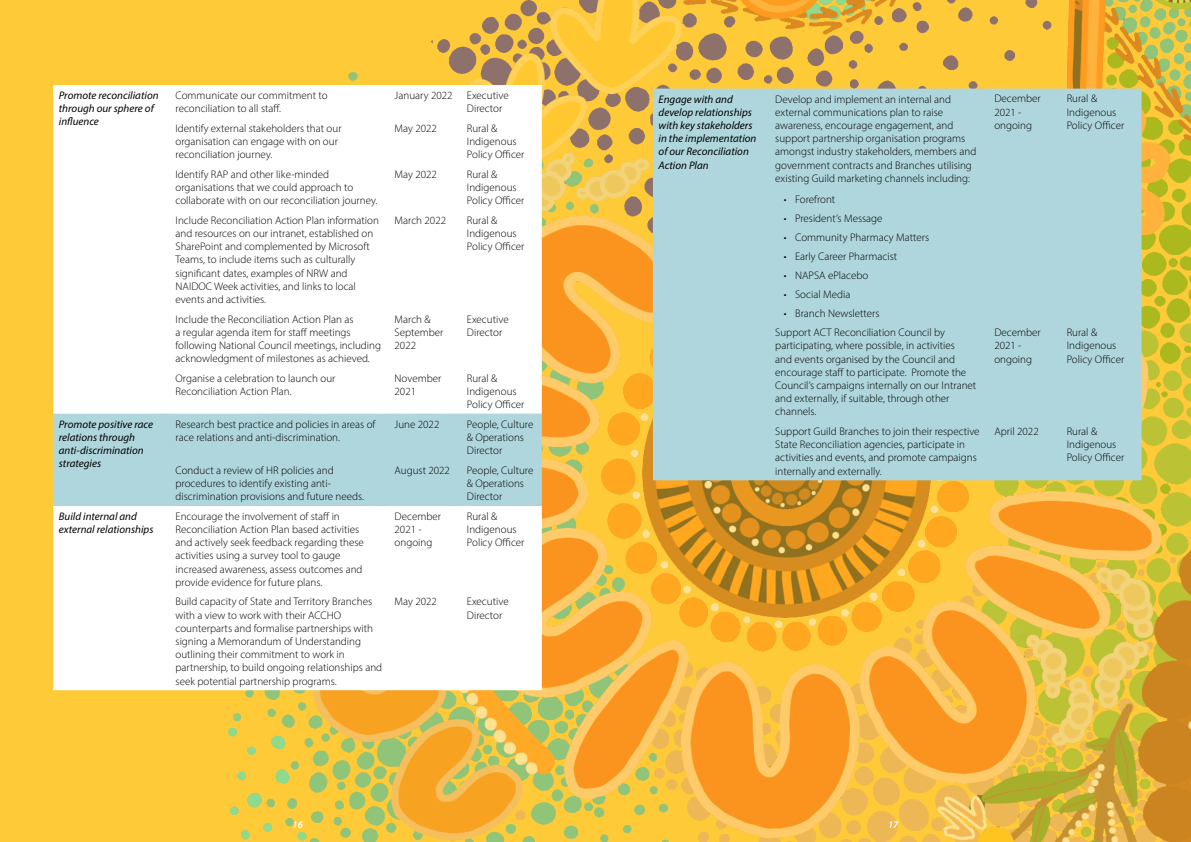
<style>
.page{position:relative;width:1191px;height:842px;background:#ffca38}
.page>*{position:absolute;margin:0;border:0;box-sizing:border-box;transform-origin:0 0}
.t1{font:300 11px/13.2px "Myriad Pro";color:#000}
.t2{font:italic 11px/13.2px "Myriad Pro";color:#000}
.t3{font:italic 600 10px "Myriad Pro";color:#fff}
</style>
<div class="page">
<img style="left:146px;top:0;width:1045px;height:842px">
<div style="left:53px;top:85px;width:489px;height:605px;background:#fff"></div>
<div style="left:53px;top:414px;width:489px;height:92px;background:#afd6dd"></div>
<div style="left:653px;top:89px;width:488px;height:391px;background:#afd6dd"></div>
<p class="t2" style="left:59px;top:88px;width:101px">Promote reconciliation through our sphere of influence</p>
<p class="t1" style="left:175px;top:89px;width:154px">Communicate our commitment to reconciliation to all staff.</p>
<p class="t1" style="left:394px;top:89px;width:59px">January 2022</p>
<p class="t1" style="left:467px;top:89px;width:43px">Executive<br>Director</p>
<p class="t1" style="left:175px;top:121px;width:167px">Identify external stakeholders that our organisation can engage with on our reconciliation journey.</p>
<p class="t1" style="left:394px;top:121px;width:44px">May 2022</p>
<p class="t1" style="left:467px;top:121px;width:59px">Rural &amp;<br>Indigenous<br>Policy Officer</p>
<p class="t1" style="left:175px;top:167px;width:203px">Identify RAP and other like-minded organisations that we could approach to collaborate with on our reconciliation journey.</p>
<p class="t1" style="left:394px;top:167px;width:44px">May 2022</p>
<p class="t1" style="left:467px;top:167px;width:59px">Rural &amp;<br>Indigenous<br>Policy Officer</p>
<p class="t1" style="left:175px;top:213px;width:205px">Include Reconciliation Action Plan information and resources on our intranet, established on SharePoint and complemented by Microsoft Teams, to include items such as culturally significant dates, examples of NRW and NAIDOC Week activities, and links to local events and activities.</p>
<p class="t1" style="left:394px;top:213px;width:53px">March 2022</p>
<p class="t1" style="left:467px;top:213px;width:59px">Rural &amp;<br>Indigenous<br>Policy Officer</p>
<p class="t1" style="left:175px;top:312px;width:207px">Include the Reconciliation Action Plan as<br>a regular agenda item for staff meetings following National Council meetings, including acknowledgment of milestones as achieved.</p>
<p class="t1" style="left:394px;top:312px;width:50px">March &amp;<br>September<br>2022</p>
<p class="t1" style="left:467px;top:312px;width:43px">Executive<br>Director</p>
<p class="t1" style="left:175px;top:371px;width:161px">Organise a celebration to launch our<br>Reconciliation Action Plan.</p>
<p class="t1" style="left:394px;top:371px;width:48px">November<br>2021</p>
<p class="t1" style="left:467px;top:371px;width:59px">Rural &amp;<br>Indigenous<br>Policy Officer</p>
<p class="t2" style="left:59px;top:417px;width:96px">Promote positive race relations through anti-discrimination strategies</p>
<p class="t1" style="left:175px;top:417px;width:201px">Research best practice and policies in areas of race relations and anti-discrimination.</p>
<p class="t1" style="left:394px;top:417px;width:46px">June 2022</p>
<p class="t1" style="left:467px;top:417px;width:68px">People, Culture &amp; Operations<br>Director</p>
<p class="t1" style="left:175px;top:463px;width:190px">Conduct a review of HR policies and procedures to identify existing anti&shy;discrimination provisions and future needs.</p>
<p class="t1" style="left:394px;top:463px;width:57px">August 2022</p>
<p class="t1" style="left:467px;top:463px;width:68px">People, Culture &amp; Operations<br>Director</p>
<p class="t2" style="left:59px;top:509px;width:96px">Build internal and external relationships</p>
<p class="t1" style="left:175px;top:509px;width:190px">Encourage the involvement of staff in Reconciliation Action Plan based activities and actively seek feedback regarding these activities using a survey tool to gauge increased awareness, assess outcomes and provide evidence for future plans.</p>
<p class="t1" style="left:394px;top:509px;width:48px">December<br>2021 - ongoing</p>
<p class="t1" style="left:467px;top:509px;width:59px">Rural &amp;<br>Indigenous<br>Policy Officer</p>
<p class="t1" style="left:175px;top:595px;width:208px">Build capacity of State and Territory Branches with a view to work with their ACCHO counterparts and formalise partnerships with signing a Memorandum of Understanding outlining their commitment to work in partnership, to build ongoing relationships and seek potential partnership programs.</p>
<p class="t1" style="left:394px;top:595px;width:44px">May 2022</p>
<p class="t1" style="left:467px;top:595px;width:43px">Executive<br>Director</p>
<p class="t2" style="left:658px;top:92px;width:99px">Engage with and develop relationships with key stakeholders in the implementation of our Reconciliation<br>Action Plan</p>
<p class="t1" style="left:775px;top:92px;width:202px">Develop and implement an internal and external communications plan to raise awareness, encourage engagement, and support partnership organisation programs amongst industry stakeholders, members and government contracts and Branches utilising existing Guild marketing channels including:</p>
<p class="t1" style="left:784px;top:193px;width:53px">• Forefront</p>
<p class="t1" style="left:784px;top:212px;width:100px">• President’s Message</p>
<p class="t1" style="left:784px;top:231px;width:147px">• Community Pharmacy Matters</p>
<p class="t1" style="left:784px;top:250px;width:115px">• Early Career Pharmacist</p>
<p class="t1" style="left:784px;top:268px;width:86px">• NAPSA ePlacebo</p>
<p class="t1" style="left:784px;top:287px;width:68px">• Social Media</p>
<p class="t1" style="left:784px;top:306px;width:97px">• Branch Newsletters</p>
<p class="t1" style="left:994px;top:92px;width:48px">December<br>2021 - ongoing</p>
<p class="t1" style="left:1066px;top:92px;width:59px">Rural &amp;<br>Indigenous<br>Policy Officer</p>
<p class="t1" style="left:775px;top:326px;width:202px">Support ACT Reconciliation Council by participating, where possible, in activities<br>and events organised by the Council and encourage staff to participate. Promote the Council’s campaigns internally on our Intranet and externally, if suitable, through other channels.</p>
<p class="t1" style="left:994px;top:326px;width:48px">December<br>2021 - ongoing</p>
<p class="t1" style="left:1066px;top:326px;width:59px">Rural &amp;<br>Indigenous<br>Policy Officer</p>
<p class="t1" style="left:775px;top:425px;width:206px">Support Guild Branches to join their respective State Reconciliation agencies, participate in activities and events, and promote campaigns internally and externally.</p>
<p class="t1" style="left:994px;top:425px;width:46px">April 2022</p>
<p class="t1" style="left:1066px;top:425px;width:59px">Rural &amp;<br>Indigenous<br>Policy Officer</p>
<p class="t3" style="left:292px;top:818px;width:12px">16</p>
<p class="t3" style="left:888px;top:818px;width:12px">17</p>
</div>
